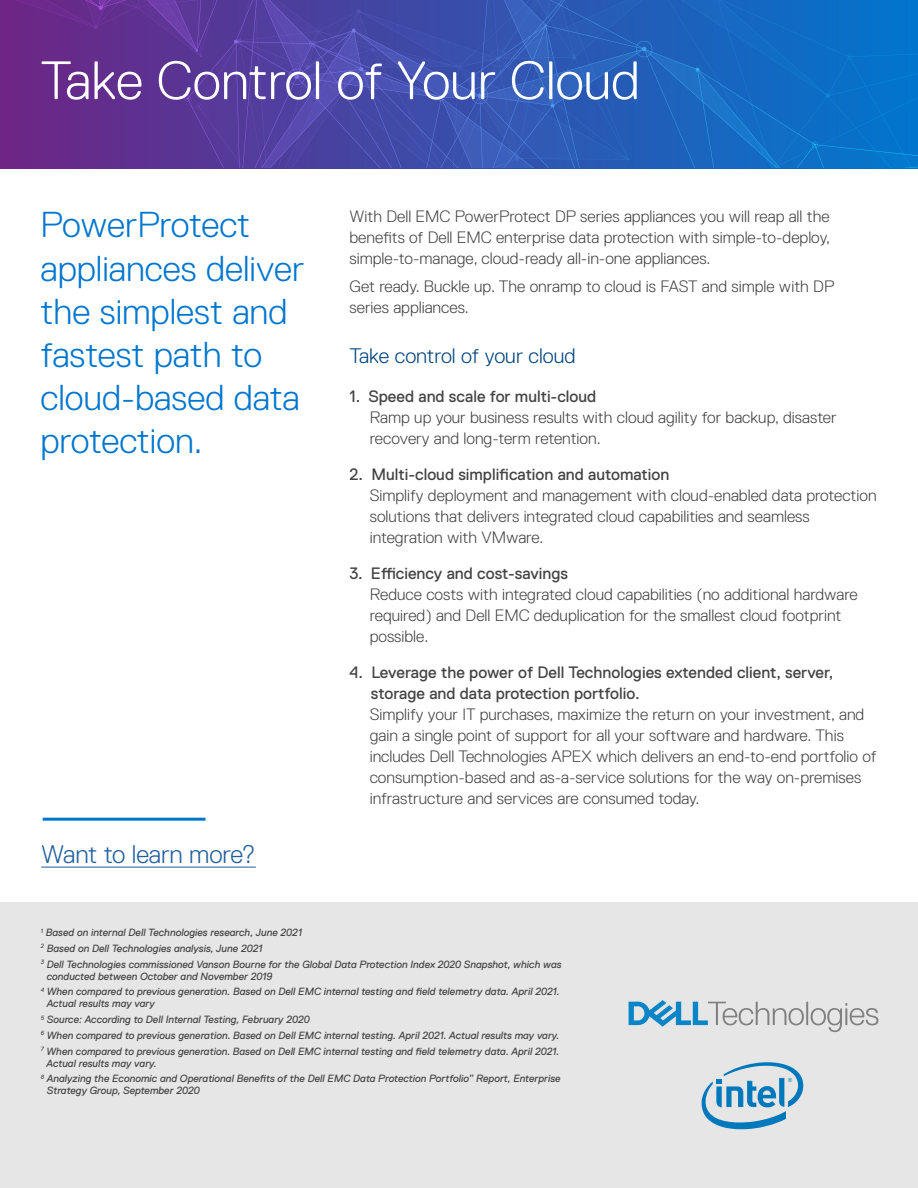
<style>
.page{position:relative;width:918px;height:1188px;background:#fff}
.page>*{position:absolute;margin:0;border:0;box-sizing:border-box;transform-origin:0 0}
.t1{font:300 54px "Replica Pro";color:#fff}
.t2{font:300 36px/43.2px "Replica Pro";color:#0076ce}
.t3{font:300 25.5px "Replica Pro";letter-spacing:-.005em;color:#215e9e}
.t4{font:300 21px "Replica Pro";color:#00447c}
.t5{font:300 16.5px/21px "Replica Pro";color:#444}
.t6{font:16.5px/21px "Replica Pro";color:#444}
.t7{font:italic 10.5px/15.8px "Replica Pro";color:#444}
</style>
<div class="page">
<svg style="left:0;top:0;width:918px;height:167px;background:#3a50ad"></svg>
<div style="left:0;top:902px;width:918px;height:286px;background:#e6e6e6"></div>
<hr style="left:41px;top:867px;width:215px;height:1px;background:#215e9e">
<hr style="left:43px;top:818px;width:162px;height:3px;background:#0076ce">
<svg style="left:629px;top:1000px;width:249px;height:32px"></svg>
<svg style="left:702px;top:1062px;width:101px;height:67px"></svg>
<h1 class="t1" style="left:40px;top:51px;width:601px">Take Control of Your Cloud</h1>
<h2 class="t2" style="left:40px;top:204px;width:265px">PowerProtect appliances deliver the simplest and fastest path to cloud-based data protection.</h2>
<p class="t5" style="left:350px;top:206px;width:482px;text-align:justify">With Dell EMC PowerProtect DP series appliances you will reap all the benefits of Dell EMC enterprise data protection with simple-to-deploy, simple-to-manage, cloud-ready all-in-one appliances.</p>
<p class="t5" style="left:350px;top:276px;width:486px">Get ready. Buckle up. The onramp to cloud is FAST and simple with DP series appliances.</p>
<p class="t4" style="left:350px;top:344px;width:228px">Take control of your cloud</p>
<p class="t6" style="left:350px;top:386px;width:248px">1. Speed and scale for multi-cloud</p>
<p class="t5" style="left:370px;top:407px;width:469px">Ramp up your business results with cloud agility for backup, disaster recovery and long-term retention.</p>
<p class="t6" style="left:350px;top:464px;width:321px">2. Multi-cloud simplification and automation</p>
<p class="t5" style="left:370px;top:485px;width:508px">Simplify deployment and management with cloud-enabled data protection solutions that delivers integrated cloud capabilities and seamless integration with VMware.</p>
<p class="t6" style="left:350px;top:563px;width:220px">3. Efficiency and cost-savings</p>
<p class="t5" style="left:370px;top:584px;width:490px">Reduce costs with integrated cloud capabilities (no additional hardware required) and Dell EMC deduplication for the smallest cloud footprint possible.</p>
<p class="t6" style="left:371px;top:662px;width:464px;text-indent:-21px">4. Leverage the power of Dell Technologies extended client, server, storage and data protection portfolio.</p>
<p class="t5" style="left:370px;top:704px;width:508px">Simplify your IT purchases, maximize the return on your investment, and gain a single point of support for all your software and hardware. This includes Dell Technologies APEX which delivers an end-to-end portfolio of consumption-based and as-a-service solutions for the way on-premises infrastructure and services are consumed today.</p>
<h3 class="t3" style="left:41px;top:840px;width:216px">Want to learn more?</h3>
<p class="t7" style="left:41px;top:925px;width:522px"><sup>1</sup> Based on internal Dell Technologies research, June 2021<br><sup>2</sup> Based on Dell Technologies analysis, June 2021<br><sup>3</sup> Dell Technologies commissioned Vanson Bourne for the Global Data Protection Index 2020 Snapshot, which was</p>
<p class="t7" style="left:41px;top:968px;width:521px;text-indent:6px">conducted between October and November 2019<br><sup>4</sup> When compared to previous generation. Based on Dell EMC internal testing and field telemetry data. April 2021.</p>
<p class="t7" style="left:41px;top:996px;width:520px;text-indent:6px">Actual results may vary<br><sup>5</sup> Source: According to Dell Internal Testing, February 2020<br><sup>6</sup> When compared to previous generation. Based on Dell EMC internal testing. April 2021. Actual results may vary.<br><sup>7</sup> When compared to previous generation. Based on Dell EMC internal testing and field telemetry data. April 2021.</p>
<p class="t7" style="left:41px;top:1055px;width:522px;text-indent:6px">Actual results may vary.<br><sup>8</sup> Analyzing the Economic and Operational Benefits of the Dell EMC Data Protection Portfolio” Report, Enterprise</p>
<p class="t7" style="left:47px;top:1083px;width:154px">Strategy Group, September 2020</p>
</div>
